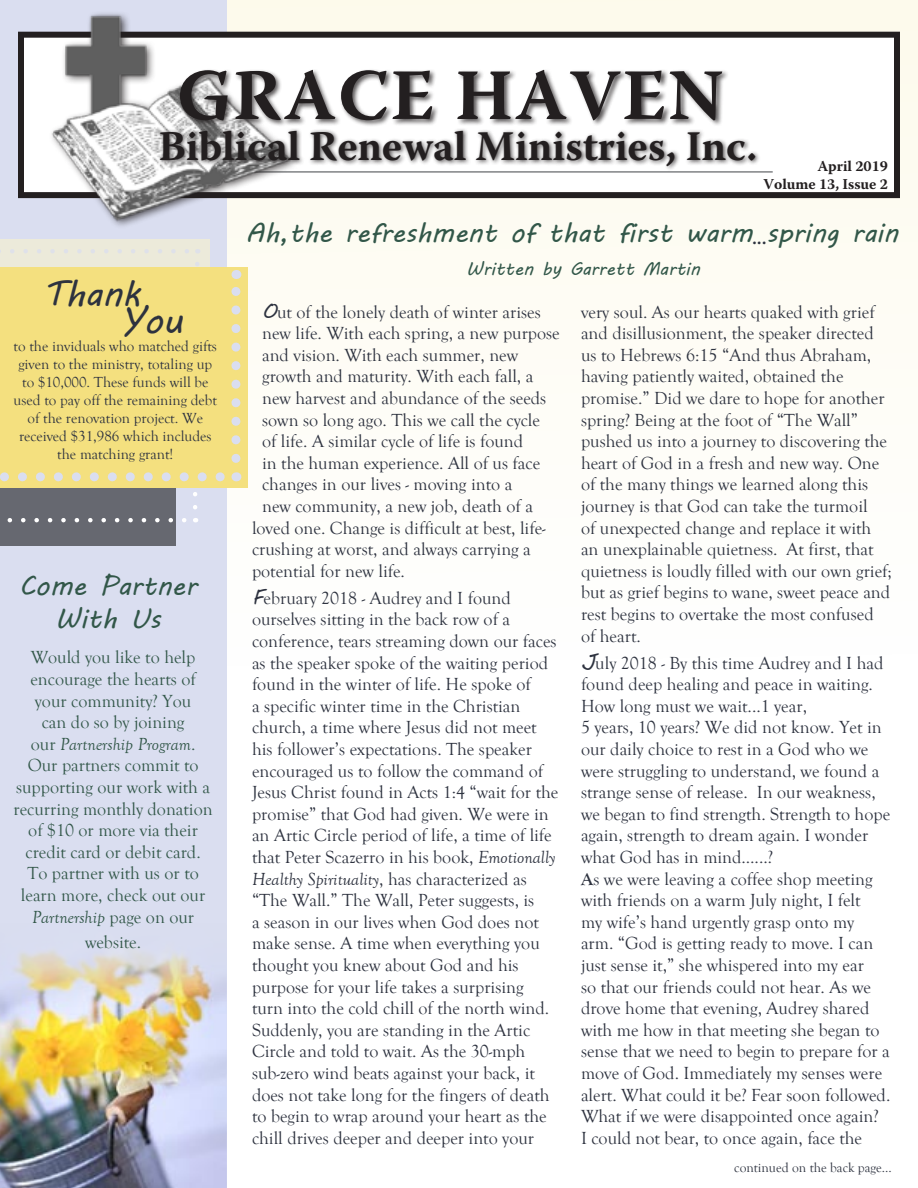
<style>
.page{position:relative;width:918px;height:1188px;background:#fff}
.page>*{position:absolute;margin:0;border:0;box-sizing:border-box;transform-origin:0 0}
.t1{font:700 72px "Warnock Pro";letter-spacing:.03em;color:#231f20}
.t2{font:700 42px "Warnock Pro";color:#231f20}
.t3{font:36px "MV Boli";color:#2d323f}
.t4{font:27px/32.4px "MV Boli";color:#325749;text-align:center}
.t5{font:24px "Arno Pro";color:#2d323f}
.t6{font:18px/21.6px "Goudy Old Style T";color:#2d323f}
.t7{font:18px/21.6px "Goudy Old Style T";color:#325749;text-align:center}
.t8{font:18px "MV Boli";color:#325749}
.t9{font:15px/18px "Goudy Old Style T";color:#2d323f;text-align:center}
.t10{font:700 15px "Warnock Pro";color:#231f20}
.t11{font:13.5px "Goudy Old Style T";color:#2d323f}
.s1{font-style:italic}
.s2{font-family:"MV Boli";font-size:21px}
.s3{font-weight:700}
</style>
<div class="page">
<div style="left:214px;top:0;width:704px;height:733px;background:#fefdf8"></div>
<div style="left:0;top:0;width:226px;height:1188px;background:#dadef0"></div>
<div style="left:0;top:239px;width:209px;height:233px;background:#eceada"></div>
<svg style="left:0;top:249px;width:189px;height:4px"></svg>
<div style="left:0;top:352px;width:176px;height:194px;background:#666870"></div>
<svg style="left:7px;top:518px;width:180px;height:4px"></svg>
<div style="left:21px;top:35px;width:876px;height:160px;background:#fff"></div>
<div style="left:18px;top:32px;width:882px;height:166px;border:6px solid #231f20"></div>
<div style="left:48px;top:11px;width:272px;height:237px;background:#231f20;opacity:.75"></div>
<img style="left:48px;top:12px;width:249px;height:211px">
<div style="left:0;top:267px;width:247px;height:220px;background:#f4e07f"></div>
<svg style="left:0;top:264px;width:240px;height:243px"></svg>
<div style="left:0;top:267px;width:231px;height:12px;background:#f4e07f"></div>
<img style="left:0;top:950px;width:226px;height:238px">
<div style="left:178px;top:68px;width:692px;height:132px;background:#231f20;opacity:.75"></div>
<div style="left:156px;top:128px;width:689px;height:82px;background:#231f20;opacity:.75"></div>
<p class="t1" style="left:177px;top:52px;width:548px">GRACE HAVEN</p>
<p class="t2" style="left:159px;top:121px;width:600px">Biblical Renewal Ministries, Inc.</p>
<p class="t10" style="left:817px;top:157px;width:72px">April 2019</p>
<p class="t10" style="left:764px;top:175px;width:126px">Volume 13, Issue 2</p>
<p class="t3" style="left:42px;top:269px;width:99px">Thank</p>
<p class="t3" style="left:119px;top:296px;width:65px">You</p>
<p class="t9" style="left:14px;top:337px;width:205px">to the inviduals who matched gifts given to the ministry, totaling up to $10,000. These funds will be used to pay off the remaining debt of the renovation project. We received $31,986 which includes the matching grant!</p>
<p class="t4" style="left:19px;top:569px;width:179px">Come Partner<br>With Us</p>
<p class="t7" style="left:14px;top:647px;width:201px">Would you like to help encourage the hearts of your community? You<br>can do so by joining<br>our <span class="s1">Partnership Program</span>.<br>Our partners commit to supporting our work with a recurring monthly donation of $10 or more via their credit card or debit card.</p>
<p class="t7" style="left:21px;top:863px;width:186px">To partner with us or to learn more, check out our<br><span class="s1">Partnership</span> page on our</p>
<p class="t7" style="left:85px;top:931px;width:58px">website.</p>
<p class="t4" style="left:246px;top:216px;width:654px">Ah,the refreshment of that first warm spring rain</p>
<p class="t5" style="left:752px;top:223px;width:16px">...</p>
<p class="t8" style="left:467px;top:256px;width:235px">Written by Garrett Martin</p>
<p class="t6" style="left:262px;top:301px;width:280px"><span class="s2">O</span>ut of the lonely death of winter arises</p>
<p class="t6" style="left:262px;top:323px;width:299px">new life. With each spring, a new purpose</p>
<p class="t6" style="left:262px;top:345px;width:258px">and vision. With each summer, new</p>
<p class="t6" style="left:262px;top:366px;width:273px">growth and maturity. With each fall, a</p>
<p class="t6" style="left:262px;top:388px;width:286px">new harvest and abundance of the seeds</p>
<p class="t6" style="left:262px;top:409px;width:279px">sown so long ago. This we call the cycle</p>
<p class="t6" style="left:262px;top:431px;width:263px">of life. A similar cycle of life is found</p>
<p class="t6" style="left:262px;top:453px;width:280px">in the human experience. All of us face</p>
<p class="t6" style="left:262px;top:474px;width:252px">changes in our lives - moving into a</p>
<p class="t6" style="left:262px;top:496px;width:272px">new community, a new job, death of a</p>
<p class="t6" style="left:252px;top:517px;width:295px">loved one. Change is difficult at best, life-</p>
<p class="t6" style="left:252px;top:539px;width:280px">crushing at worst, and always carrying a</p>
<p class="t6" style="left:252px;top:561px;width:155px">potential for new life.</p>
<p class="t6" style="left:252px;top:588px;width:308px"><span class="s2">F</span>ebruary 2018 - Audrey and I found ourselves sitting in the back row of a conference, tears streaming down our faces as the speaker spoke of the waiting period found in the winter of life. He spoke of<br>a specific winter time in the Christian church, a time where Jesus did not meet his follower’s expectations. The speaker encouraged us to follow the command of Jesus Christ found in Acts 1:4 “wait for the promise” that God had given. We were in an Artic Circle period of life, a time of life that Peter Scazerro in his book, <span class="s1">Emotionally Healthy Spirituality</span>, has characterized as “The Wall.” The Wall, Peter suggests, is<br>a season in our lives when God does not make sense. A time when everything you thought you knew about God and his purpose for your life takes a surprising turn into the cold chill of the north wind.<br>Suddenly, you are standing in the Artic Circle and told to wait. As the 30-mph sub-zero wind beats against your back, it does not take long for the fingers of death to begin to wrap around your heart as the chill drives deeper and deeper into your</p>
<p class="t6" style="left:581px;top:301px;width:312px">very soul. As our hearts quaked with grief and disillusionment, the speaker directed us to Hebrews 6:15 “And thus Abraham, having patiently waited, obtained the promise.” Did we dare to hope for another spring? Being at the foot of “The Wall” pushed us into a journey to discovering the heart of God in a fresh and new way. One of the many things we learned along this journey is that God can take the turmoil<br>of unexpected change and replace it with an unexplainable quietness. At first, that quietness is loudly filled with our own grief; but as grief begins to wane, sweet peace and rest begins to overtake the most confused of heart.</p>
<p class="t6" style="left:581px;top:652px;width:304px"><span class="s2">J</span>uly 2018 - By this time Audrey and I had found deep healing and peace in waiting.<br>How long must we wait...1 year,</p>
<p class="t6" style="left:581px;top:717px;width:311px">5 years, 10 years? We did not know. Yet in our daily choice to rest in a God who we were struggling to understand, we found a strange sense of release. In our weakness, we began to find strength. Strength to hope again, strength to dream again. I wonder what God has in mind…...?</p>
<p class="t6" style="left:581px;top:868px;width:311px"><span class="s3">A</span>s we were leaving a coffee shop meeting with friends on a warm July night, I felt<br>my wife’s hand urgently grasp onto my arm. “God is getting ready to move. I can just sense it,” she whispered into my ear<br>so that our friends could not hear. As we drove home that evening, Audrey shared with me how in that meeting she began to sense that we need to begin to prepare for a move of God. Immediately my senses were alert. What could it be? Fear soon followed.<br>What if we were disappointed once again?<br>I could not bear, to once again, face the</p>
<p class="t11" style="left:734px;top:1160px;width:159px">continued on the back page...</p>
</div>
